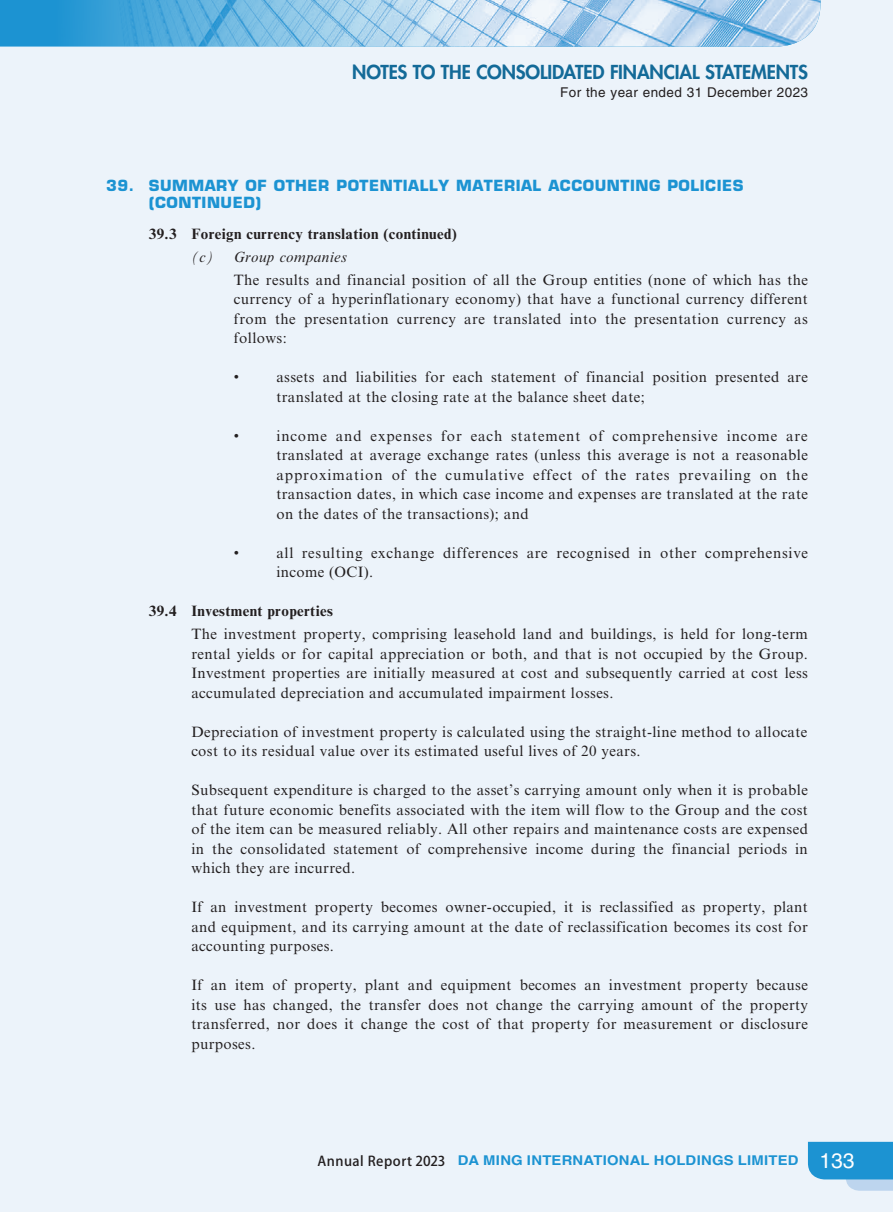
<style>
.page{position:relative;width:893px;height:1212px;background:#ecf3fa}
.page>*{position:absolute;margin:0;border:0;box-sizing:border-box;transform-origin:0 0}
.t1{font:800 18.75px "Futura Std";letter-spacing:-.01em;color:#136a98}
.t2{font:15px/19.5px "Times New Roman MT Std";letter-spacing:.025em;color:#231f20;text-align:justify}
.t3{font:15px/19.5px "Times New Roman MT Std";letter-spacing:.045em;color:#231f20}
.t4{font:700 15px/16.5px "Eurostile LT Std";letter-spacing:.035em;color:#1c93d2}
.t5{font:700 15px "Times New Roman MT Std";letter-spacing:.025em;color:#231f20}
.t6{font:italic 15px "Times New Roman MT Std";letter-spacing:.025em;color:#231f20}
.t7{font:700 13.5px "Helvetica LT Std";letter-spacing:.015em;color:#1c93d2;scale:1.1 1}
.t8{font:13.5px "Helvetica LT Std";letter-spacing:.03em;color:#231f20}
.s1{font-family:"Adobe Fan Heiti Std";color:#231f20}
.s2{font-weight:400;font-size:21px;color:#fff}
</style>
<div class="page">
<svg style="left:0;top:0;width:820px;height:47px;background:#8dc4e6"></svg>
<svg style="left:808px;top:1142px;width:85px;height:49px;background:#4aa7da"></svg>
<p class="t1" style="left:352px;top:61px;width:457px">NOTES TO THE CONSOLIDATED FINANCIAL STATEMENTS</p>
<p class="t8" style="left:560px;top:85px;width:249px">For the year ended 31 December 2023</p>
<p class="t4" style="left:149px;top:177px;width:596px;text-indent:-43px">39. SUMMARY OF OTHER POTENTIALLY MATERIAL ACCOUNTING POLICIES (CONTINUED)</p>
<p class="t5" style="left:149px;top:225px;width:310px">39.3 Foreign currency translation (continued)</p>
<p class="t6" style="left:191px;top:248px;width:157px">(c) Group companies</p>
<p class="t2" style="left:234px;top:270px;width:576px">The results and financial position of all the Group entities (none of which has the currency of a hyperinflationary economy) that have a functional currency different from the presentation currency are translated into the presentation currency as follows:</p>
<p class="t2" style="left:234px;top:367px;width:7px">•</p>
<p class="t2" style="left:276px;top:367px;width:533px">assets and liabilities for each statement of financial position presented are translated at the closing rate at the balance sheet date;</p>
<p class="t2" style="left:234px;top:426px;width:7px">•</p>
<p class="t2" style="left:276px;top:426px;width:533px">income and expenses for each statement of comprehensive income are translated at average exchange rates (unless this average is not a reasonable approximation of the cumulative effect of the rates prevailing on the transaction dates, in which case income and expenses are translated at the rate on the dates of the transactions); and</p>
<p class="t2" style="left:234px;top:543px;width:7px">•</p>
<p class="t3" style="left:276px;top:543px;width:533px">all resulting exchange differences are recognised in other comprehensive income (OCI).</p>
<p class="t5" style="left:149px;top:602px;width:185px">39.4 Investment properties</p>
<p class="t2" style="left:191px;top:624px;width:618px">The investment property, comprising leasehold land and buildings, is held for long-term rental yields or for capital appreciation or both, and that is not occupied by the Group.<br>Investment properties are initially measured at cost and subsequently carried at cost less accumulated depreciation and accumulated impairment losses.</p>
<p class="t2" style="left:191px;top:722px;width:617px">Depreciation of investment property is calculated using the straight-line method to allocate cost to its residual value over its estimated useful lives of 20 years.</p>
<p class="t2" style="left:191px;top:780px;width:618px">Subsequent expenditure is charged to the asset’s carrying amount only when it is probable that future economic benefits associated with the item will flow to the Group and the cost of the item can be measured reliably. All other repairs and maintenance costs are expensed in the consolidated statement of comprehensive income during the financial periods in which they are incurred.</p>
<p class="t2" style="left:191px;top:897px;width:618px">If an investment property becomes owner-occupied, it is reclassified as property, plant and equipment, and its carrying amount at the date of reclassification becomes its cost for accounting purposes.</p>
<p class="t2" style="left:191px;top:975px;width:618px">If an item of property, plant and equipment becomes an investment property because its use has changed, the transfer does not change the carrying amount of the property transferred, nor does it change the cost of that property for measurement or disclosure purposes.</p>
<p class="t7" style="left:318px;top:1152px;width:489px"><span class="s1">Annual Report 2023</span> DA MING INTERNATIONAL HOLDINGS LIMITED <span class="s2">133</span></p>
</div>
